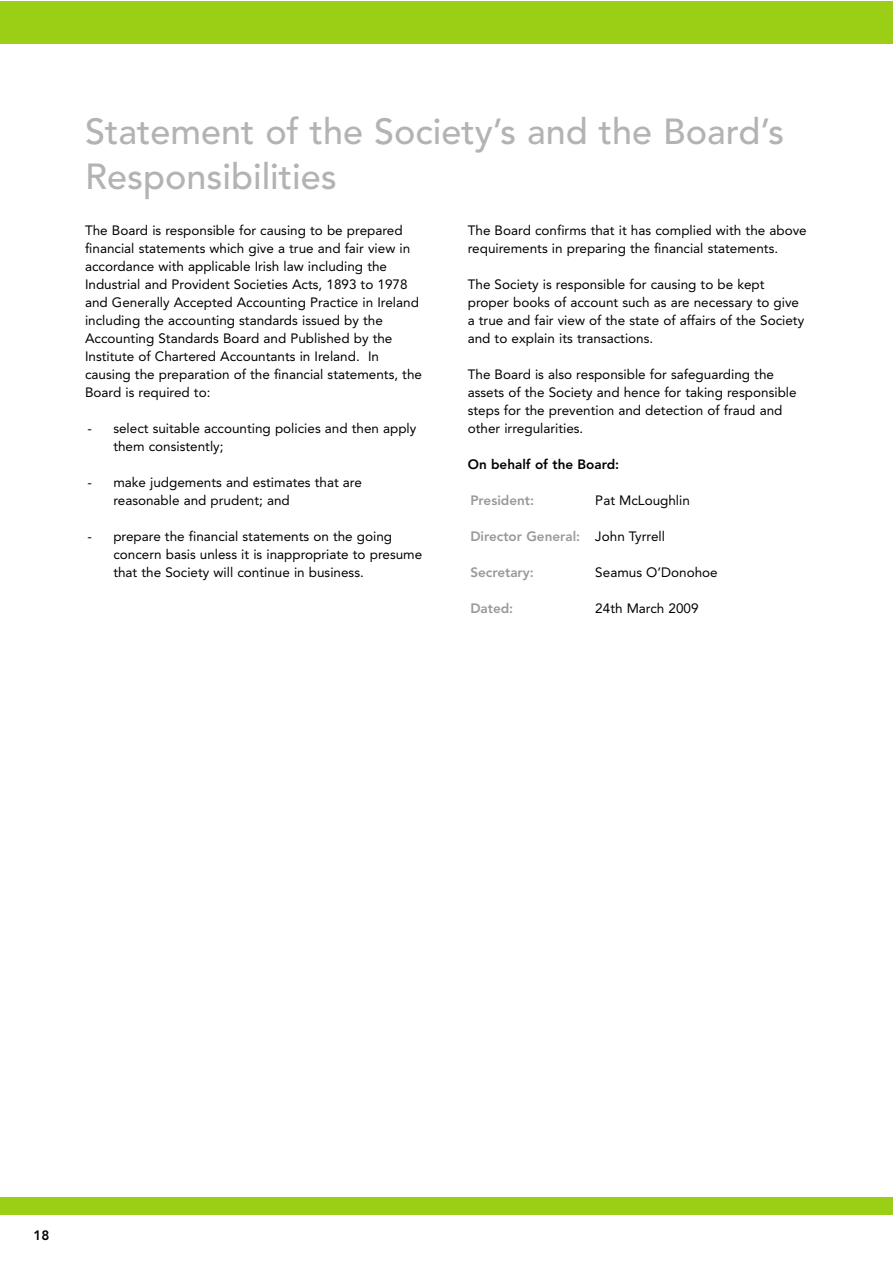
<style>
.page{position:relative;width:893px;height:1263px;background:#fff}
.page>*{position:absolute;margin:0;border:0;box-sizing:border-box;transform-origin:0 0}
.t1{font:500 36px/45px "Avenir";color:#b3b3b3}
.t2{font:13.5px/18px "Avenir";color:#000}
.t3{font:800 13.5px "Avenir";color:#999}
.t4{font:800 13.5px "Avenir";color:#000}
.s1{font-weight:400;color:#000}
</style>
<div class="page">
<div style="left:0;top:1px;width:893px;height:43px;background:#9acf16"></div>
<div style="left:0;top:1197px;width:893px;height:18px;background:#9acf16"></div>
<h1 class="t1" style="left:85px;top:113px;width:700px">Statement of the Society’s and the Board’s<br>Responsibilities</h1>
<p class="t2" style="left:85px;top:223px;width:338px">The Board is responsible for causing to be prepared financial statements which give a true and fair view in accordance with applicable Irish law including the Industrial and Provident Societies Acts, 1893 to 1978 and Generally Accepted Accounting Practice in Ireland including the accounting standards issued by the Accounting Standards Board and Published by the Institute of Chartered Accountants in Ireland. In causing the preparation of the financial statements, the Board is required to:</p>
<p class="t2" style="left:113px;top:421px;width:305px;text-indent:-26px">- select suitable accounting policies and then apply them consistently;</p>
<p class="t2" style="left:113px;top:475px;width:250px;text-indent:-26px">- make judgements and estimates that are reasonable and prudent; and</p>
<p class="t2" style="left:113px;top:529px;width:310px;text-indent:-26px">- prepare the financial statements on the going concern basis unless it is inappropriate to presume that the Society will continue in business.</p>
<p class="t2" style="left:468px;top:223px;width:340px">The Board confirms that it has complied with the above requirements in preparing the financial statements.</p>
<p class="t2" style="left:468px;top:277px;width:338px">The Society is responsible for causing to be kept proper books of account such as are necessary to give a true and fair view of the state of affairs of the Society and to explain its transactions.</p>
<p class="t2" style="left:468px;top:367px;width:330px">The Board is also responsible for safeguarding the assets of the Society and hence for taking responsible steps for the prevention and detection of fraud and other irregularities.</p>
<p class="t4" style="left:468px;top:459px;width:153px">On behalf of the Board:</p>
<p class="t3" style="left:470px;top:495px;width:65px">President:</p>
<p class="t2" style="left:595px;top:493px;width:96px">Pat McLoughlin</p>
<p class="t3" style="left:470px;top:531px;width:196px">Director General: <span class="s1">John Tyrrell</span></p>
<p class="t3" style="left:470px;top:567px;width:65px">Secretary:</p>
<p class="t2" style="left:595px;top:565px;width:124px">Seamus O’Donohoe</p>
<p class="t3" style="left:470px;top:603px;width:44px">Dated:</p>
<p class="t2" style="left:595px;top:601px;width:105px">24th March 2009</p>
<p class="t4" style="left:34px;top:1229px;width:17px">18</p>
</div>
